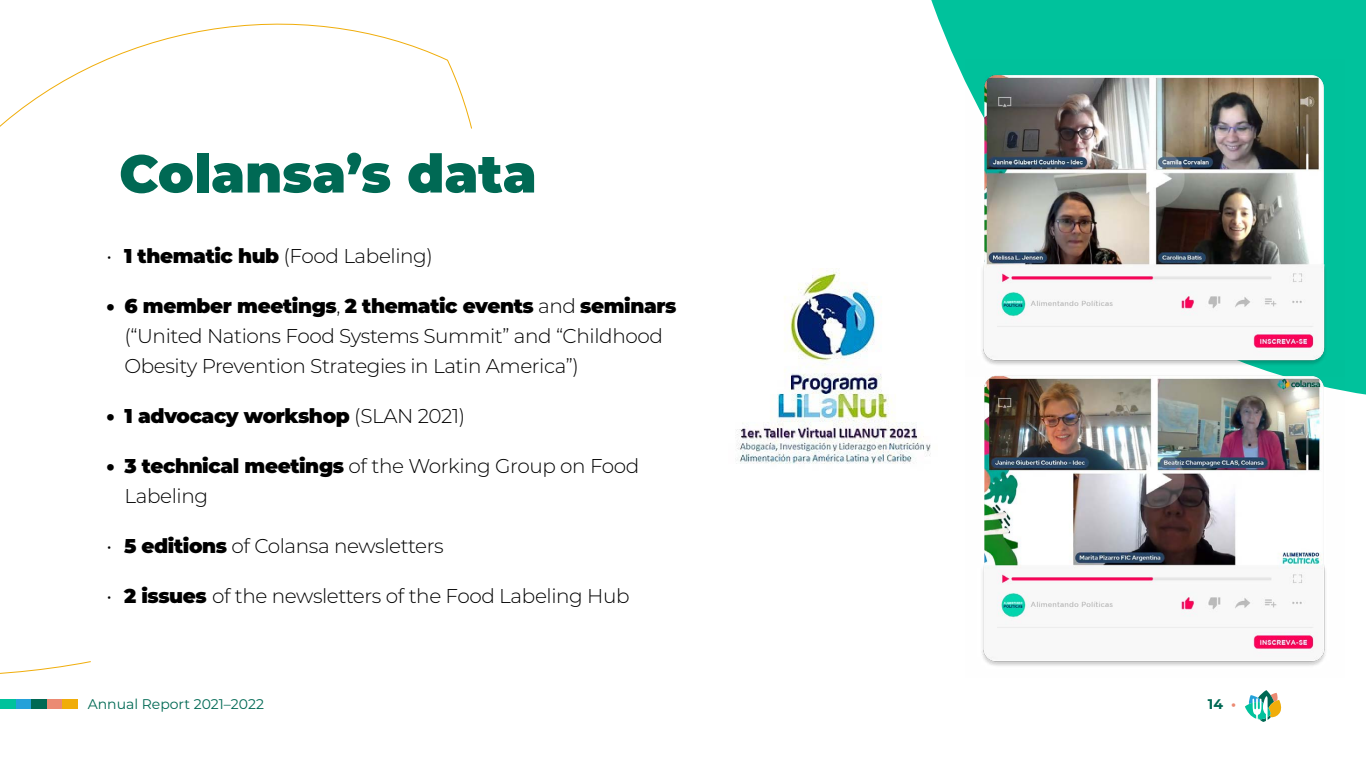
<style>
.page{position:relative;width:1366px;height:768px;background:#fff}
.page>*{position:absolute;margin:0;border:0;box-sizing:border-box;transform-origin:0 0}
.t1{font:900 53px "Montserrat";color:#006954}
.t2{font:300 20px/30px "Montserrat";letter-spacing:-.02em;color:#000}
.t3{font:900 20px "Montserrat";letter-spacing:-.02em;color:#000}
.t4{font:14px "Montserrat";color:#006954}
.t5{font:700 14px "Montserrat";color:#006954}
.s1{font-weight:900}
.s2{font-weight:300}
.s3{color:#eb8a73}
</style>
<div class="page">
<svg style="left:1245px;top:690px;width:37px;height:32px"></svg>
<div style="left:47px;top:699px;width:15px;height:10px;background:#eb8a73"></div>
<div style="left:16px;top:699px;width:15px;height:10px;background:#24a1d9"></div>
<div style="left:31px;top:699px;width:16px;height:10px;background:#006954"></div>
<div style="left:62px;top:699px;width:16px;height:10px;background:#f0ad0a"></div>
<div style="left:0;top:699px;width:16px;height:10px;background:#00c29c"></div>
<svg style="left:931px;top:0;width:435px;height:395px;fill:#00c29c"></svg>
<img style="left:965px;top:60px;width:380px;height:300px">
<img style="left:965px;top:360px;width:380px;height:306px">
<img style="left:736px;top:268px;width:202px;height:196px">
<h1 class="t1" style="left:119px;top:134px;width:419px">Colansa’s data</h1>
<p class="t2" style="left:107px;top:240px;width:328px">• <span class="s1">1 thematic hub</span> (Food Labeling)</p>
<p class="t2" style="left:125px;top:290px;width:553px;text-indent:-18px"><span class="s1">• 6 member meetings</span>, <span class="s1">2 thematic events</span> and <span class="s1">seminars </span>(“United Nations Food Systems Summit” and “Childhood<br>Obesity Prevention Strategies in Latin America”)</p>
<p class="t3" style="left:107px;top:401px;width:360px">• 1 advocacy workshop <span class="s2">(SLAN 2021)</span></p>
<p class="t2" style="left:125px;top:450px;width:516px;text-indent:-18px"><span class="s1">• 3 technical meetings</span> of the Working Group on Food<br>Labeling</p>
<p class="t2" style="left:107px;top:530px;width:339px">• <span class="s1">5 editions</span> of Colansa newsletters</p>
<p class="t2" style="left:107px;top:580px;width:525px">• <span class="s1">2 issues</span> of the newsletters of the Food Labeling Hub</p>
<p class="t4" style="left:88px;top:694px;width:178px">Annual Report 2021–2022</p>
<p class="t5" style="left:1208px;top:694px;width:30px">14 <span class="s3">•</span></p>
</div>
